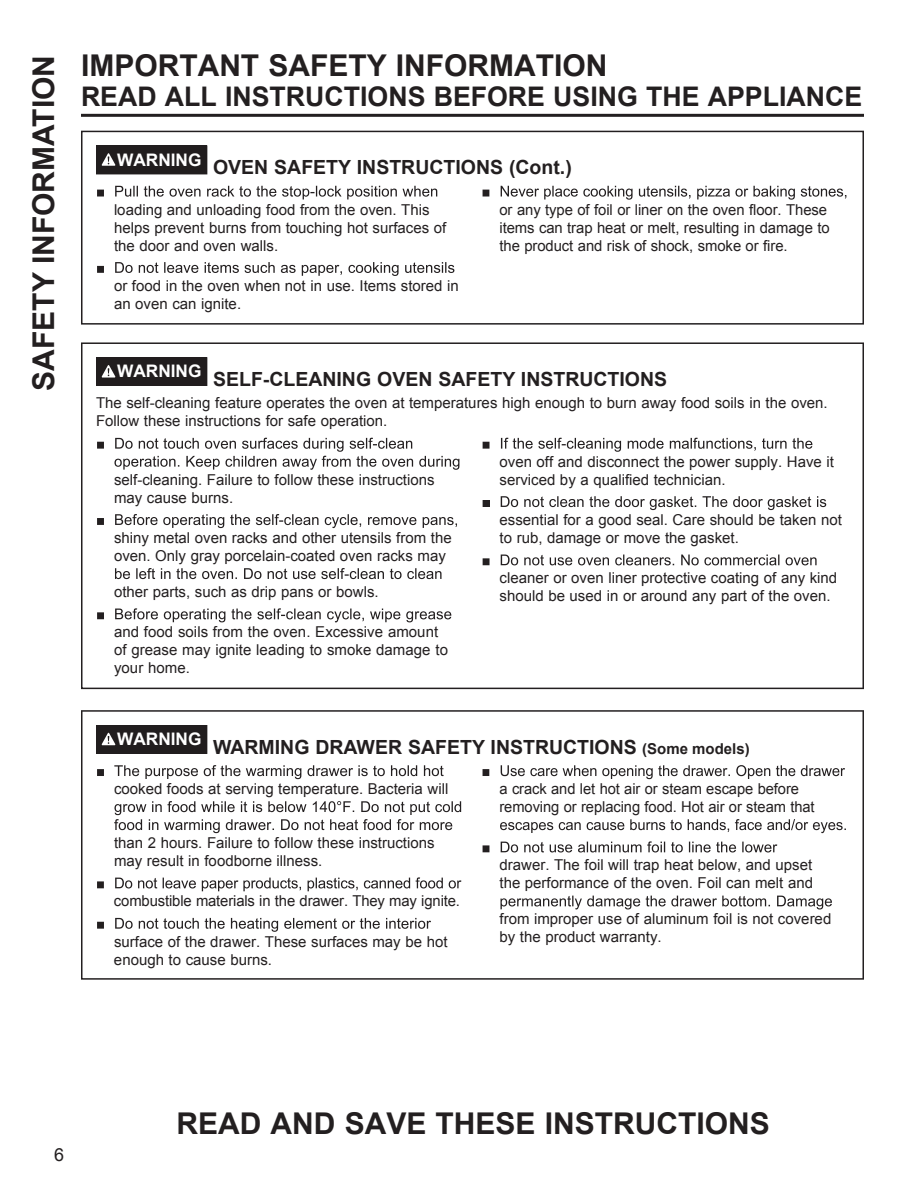
<style>
.page{position:relative;width:918px;height:1188px;background:#fff}
.page>*{position:absolute;margin:0;border:0;box-sizing:border-box;transform-origin:0 0}
.t1{font:700 30px "Arial";color:#231f20}
.t2{font:700 27px "Arial";color:#231f20}
.t3{font:700 19.5px "Arial";color:#231f20}
.t4{font:18px "Arial";color:#231f20}
.t5{font:15px/18px "Arial";color:#231f20}
.s1{font-size:15px}
</style>
<div class="page">
<hr style="left:81px;top:114px;width:783px;height:3px;background:#231f20">
<svg style="left:81px;top:342px;width:783px;height:347px"></svg>
<svg style="left:81px;top:710px;width:783px;height:270px"></svg>
<div style="left:96px;top:146px;width:111px;height:28px;background:#211d1e"></div>
<svg style="left:102px;top:153px;width:14px;height:13px"></svg>
<svg style="left:97px;top:186px;width:340px;height:13px"></svg>
<svg style="left:97px;top:262px;width:357px;height:14px"></svg>
<svg style="left:483px;top:186px;width:363px;height:14px"></svg>
<div style="left:81px;top:131px;width:783px;height:194px;border:2px solid #231f20"></div>
<div style="left:483px;top:500px;width:7px;height:7px;background:#231f20"></div>
<h1 class="t1" style="left:23px;top:391px;width:337px;rotate:-90deg">SAFETY INFORMATION</h1>
<h1 class="t1" style="left:81px;top:45px;width:528px">IMPORTANT SAFETY INFORMATION</h1>
<h2 class="t2" style="left:81px;top:78px;width:783px">READ ALL INSTRUCTIONS BEFORE USING THE APPLIANCE</h2>
<h3 class="t3" style="left:117px;top:154px;width:456px"><sup>WARNING</sup> OVEN SAFETY INSTRUCTIONS (Cont.)</h3>
<p class="t5" style="left:114px;top:200px;width:334px">loading and unloading food from the oven. This helps prevent burns from touching hot surfaces of the door and oven walls.</p>
<p class="t5" style="left:114px;top:277px;width:346px">or food in the oven when not in use. Items stored in an oven can ignite.</p>
<p class="t5" style="left:499px;top:200px;width:332px">or any type of foil or liner on the oven floor. These items can trap heat or melt, resulting in damage to the product and risk of shock, smoke or fire.</p>
<h3 class="t3" style="left:117px;top:366px;width:552px"><sup>WARNING</sup> SELF-CLEANING OVEN SAFETY INSTRUCTIONS</h3>
<p class="t5" style="left:96px;top:394px;width:733px">The self-cleaning feature operates the oven at temperatures high enough to burn away food soils in the oven.<br>Follow these instructions for safe operation.</p>
<p class="t5" style="left:114px;top:471px;width:322px">self-cleaning. Failure to follow these instructions may cause burns.</p>
<p class="t5" style="left:114px;top:529px;width:339px">shiny metal oven racks and other utensils from the oven. Only gray porcelain-coated oven racks may</p>
<p class="t5" style="left:114px;top:583px;width:266px">other parts, such as drip pans or bowls.</p>
<p class="t5" style="left:114px;top:623px;width:335px">and food soils from the oven. Excessive amount of grease may ignite leading to smoke damage to your home.</p>
<p class="t5" style="left:500px;top:453px;width:336px">oven off and disconnect the power supply. Have it serviced by a qualified technician.</p>
<p class="t5" style="left:500px;top:511px;width:344px">essential for a good seal. Care should be taken not to rub, damage or move the gasket.</p>
<p class="t5" style="left:500px;top:569px;width:339px">cleaner or oven liner protective coating of any kind should be used in or around any part of the oven.</p>
<h3 class="t3" style="left:117px;top:734px;width:634px"><sup>WARNING</sup> WARMING DRAWER SAFETY INSTRUCTIONS <span class="s1">(Some models)</span></h3>
<p class="t5" style="left:114px;top:780px;width:336px">cooked foods at serving temperature. Bacteria will</p>
<p class="t5" style="left:114px;top:834px;width:322px">than 2 hours. Failure to follow these instructions may result in foodborne illness.</p>
<p class="t5" style="left:114px;top:892px;width:348px">combustible materials in the drawer. They may ignite.</p>
<p class="t5" style="left:114px;top:933px;width:335px">surface of the drawer. These surfaces may be hot enough to cause burns.</p>
<p class="t5" style="left:499px;top:780px;width:317px">a crack and let hot air or steam escape before removing or replacing food. Hot air or steam that</p>
<p class="t5" style="left:500px;top:856px;width:315px">drawer. The foil will trap heat below, and upset the performance of the oven. Foil can melt and</p>
<p class="t5" style="left:500px;top:910px;width:333px">from improper use of aluminum foil is not covered by the product warranty.</p>
<p class="t4" style="left:54px;top:1143px;width:12px">6</p>
<h1 class="t1" style="left:176px;top:1103px;width:595px">READ AND SAVE THESE INSTRUCTIONS</h1>
</div>
